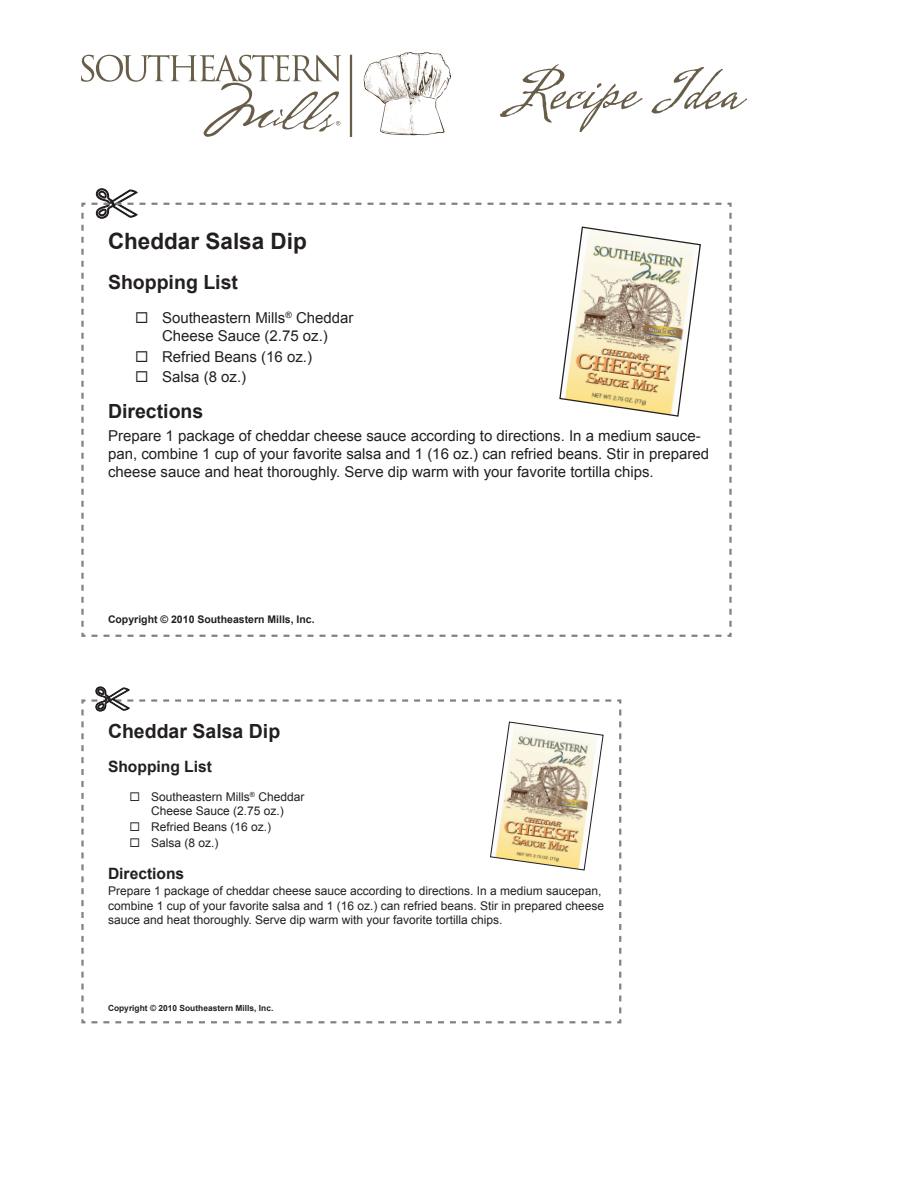
<style>
.page{position:relative;width:918px;height:1188px;background:#fff}
.page>*{position:absolute;margin:0;border:0;box-sizing:border-box;transform-origin:0 0}
.t1{font:54px "Cenizas";color:#685d49}
.t2{font:700 22.5px "Arial";color:#231f20}
.t3{font:700 19.5px "Arial";color:#231f20}
.t4{font:700 15.6px "Arial";color:#231f20}
.t5{font:15px/18px "Arial";color:#231f20}
.t6{font:12px/14.4px "Arial";color:#231f20}
.t7{font:700 10.5px "Arial";color:#231f20}
.t8{font:700 8.4px "Arial";color:#231f20}
</style>
<div class="page">
<svg style="left:81px;top:55px;width:260px;height:82px"></svg>
<hr style="left:350px;top:55px;width:2px;height:82px;background:#685d49">
<img style="left:363px;top:52px;width:88px;height:84px">
<svg style="left:81px;top:189px;width:651px;height:448px"></svg>
<svg style="left:81px;top:687px;width:540px;height:336px"></svg>
<h1 class="t1" style="left:508px;top:57px;width:236px">Recipe Idea</h1>
<h2 class="t2" style="left:108px;top:227px;width:200px">Cheddar Salsa Dip</h2>
<h3 class="t3" style="left:108px;top:269px;width:132px">Shopping List</h3>
<p class="t5" style="left:162px;top:309px;width:193px">Southeastern Mills<sup>®</sup> Cheddar<br>Cheese Sauce (2.75 oz.)</p>
<p class="t5" style="left:162px;top:346px;width:152px;line-height:20.1px">Refried Beans (16 oz.)<br>Salsa (8 oz.)</p>
<h3 class="t3" style="left:108px;top:399px;width:97px">Directions</h3>
<p class="t5" style="left:108px;top:427px;width:603px">Prepare 1 package of cheddar cheese sauce according to directions. In a medium sauce&shy;pan, combine 1 cup of your favorite salsa and 1 (16 oz.) can refried beans. Stir in prepared cheese sauce and heat thoroughly. Serve dip warm with your favorite tortilla chips.</p>
<p class="t7" style="left:108px;top:612px;width:208px">Copyright © 2010 Southeastern Mills, Inc.</p>
<h3 class="t3" style="left:108px;top:718px;width:174px">Cheddar Salsa Dip</h3>
<p class="t4" style="left:108px;top:756px;width:106px">Shopping List</p>
<p class="t6" style="left:151px;top:789px;width:155px">Southeastern Mills<sup>®</sup> Cheddar<br>Cheese Sauce (2.75 oz.)</p>
<p class="t6" style="left:151px;top:819px;width:122px;line-height:16.2px">Refried Beans (16 oz.)<br>Salsa (8 oz.)</p>
<p class="t4" style="left:108px;top:863px;width:78px">Directions</p>
<p class="t6" style="left:108px;top:884px;width:498px">Prepare 1 package of cheddar cheese sauce according to directions. In a medium saucepan, combine 1 cup of your favorite salsa and 1 (16 oz.) can refried beans. Stir in prepared cheese sauce and heat thoroughly. Serve dip warm with your favorite tortilla chips.</p>
<p class="t8" style="left:108px;top:1003px;width:167px">Copyright © 2010 Southeastern Mills, Inc.</p>
</div>
